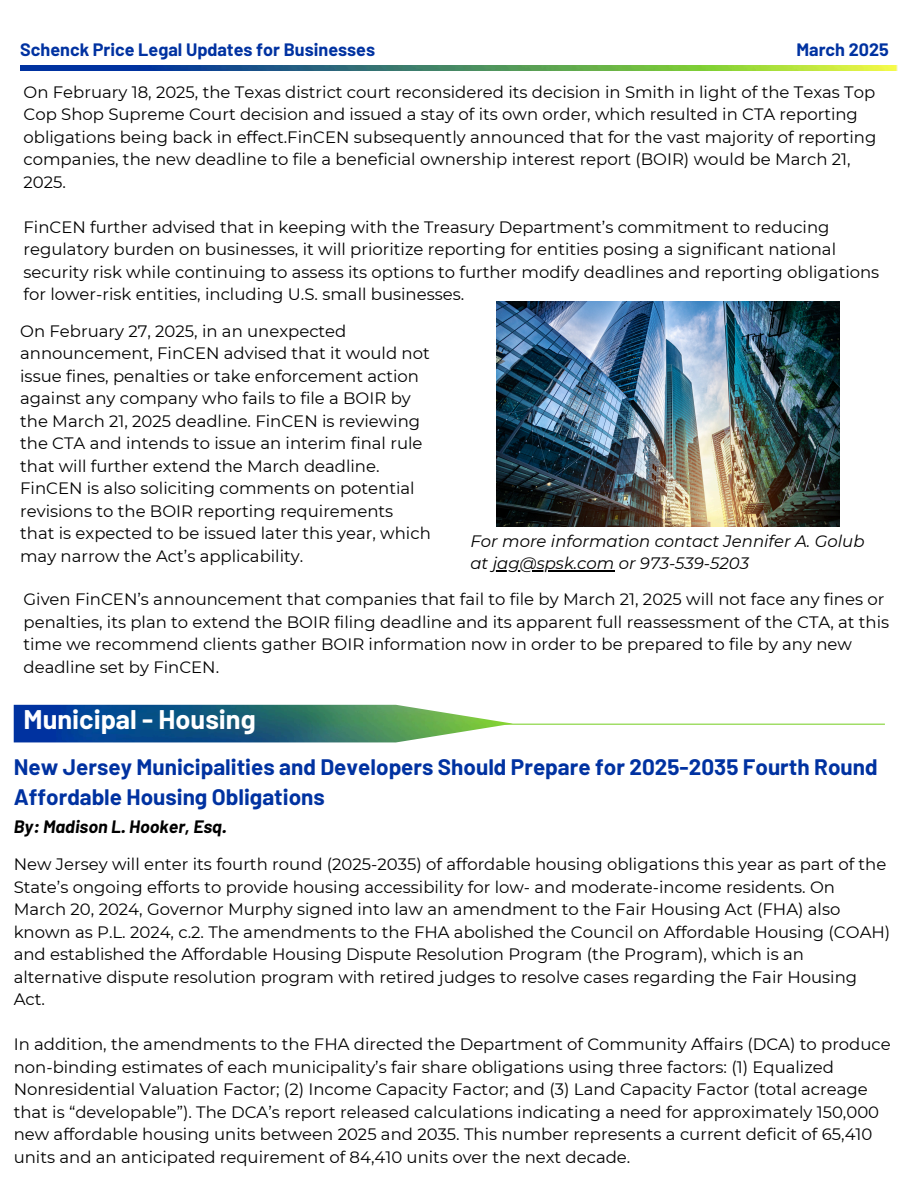
<style>
.page{position:relative;width:918px;height:1188px;background:#fff}
.page>*{position:absolute;margin:0;border:0;box-sizing:border-box;transform-origin:0 0}
.t1{font:700 27px "Barlow";color:#fff}
.t2{font:700 22.5px/30.3px "Barlow";color:#0032a1}
.t3{font:700 18px "Barlow";color:#0032a1}
.t4{font:italic 700 18px "Barlow";color:#000}
.t5{font:16.5px/22.5px "Montserrat";color:#000}
.t6{font:italic 16.5px/22.5px "Montserrat";color:#000}
</style>
<div class="page">
<img style="left:14px;top:705px;width:499px;height:37px">
<img style="left:20px;top:65px;width:878px;height:6px">
<hr style="left:496px;top:724px;width:389px;height:1px;background:#83d336">
<img style="left:496px;top:302px;width:343px;height:225px">
<hr style="left:493px;top:570px;width:121px;height:1px;background:#000">
<h2 class="t3" style="left:20px;top:38px;width:357px">Schenck Price Legal Updates for Businesses</h2>
<h2 class="t3" style="left:796px;top:38px;width:94px">March 2025</h2>
<p class="t5" style="left:24px;top:81px;width:854px">On February 18, 2025, the Texas district court reconsidered its decision in Smith in light of the Texas Top Cop Shop Supreme Court decision and issued a stay of its own order, which resulted in CTA reporting obligations being back in effect.FinCEN subsequently announced that for the vast majority of reporting companies, the new deadline to file a beneficial ownership interest report (BOIR) would be March 21, 2025.</p>
<p class="t5" style="left:24px;top:216px;width:857px">FinCEN further advised that in keeping with the Treasury Department’s commitment to reducing regulatory burden on businesses, it will prioritize reporting for entities posing a significant national security risk while continuing to assess its options to further modify deadlines and reporting obligations for lower-risk entities, including U.S. small businesses.</p>
<p class="t5" style="left:20px;top:319px;width:412px">On February 27, 2025, in an unexpected announcement, FinCEN advised that it would not issue fines, penalties or take enforcement action against any company who fails to file a BOIR by the March 21, 2025 deadline. FinCEN is reviewing the CTA and intends to issue an interim final rule that will further extend the March deadline.<br>FinCEN is also soliciting comments on potential revisions to the BOIR reporting requirements that is expected to be issued later this year, which may narrow the Act’s applicability.</p>
<p class="t6" style="left:470px;top:529px;width:396px">For more information contact Jennifer A. Golub at jag@spsk.com or 973-539-5203</p>
<h3 class="t5" style="left:24px;top:588px;width:867px">Given FinCEN’s announcement that companies that fail to file by March 21, 2025 will not face any fines or penalties, its plan to extend the BOIR filing deadline and its apparent full reassessment of the CTA, at this time we recommend clients gather BOIR information now in order to be prepared to file by any new deadline set by FinCEN.</h3>
<p class="t1" style="left:24px;top:702px;width:234px">Municipal - Housing</p>
<p class="t2" style="left:14px;top:751px;width:865px">New Jersey Municipalities and Developers Should Prepare for 2025-2035 Fourth Round<br>Affordable Housing Obligations</p>
<h1 class="t4" style="left:14px;top:815px;width:215px">By: Madison L. Hooker, Esq.</h1>
<p class="t5" style="left:14px;top:853px;width:878px">New Jersey will enter its fourth round (2025-2035) of affordable housing obligations this year as part of the State’s ongoing efforts to provide housing accessibility for low- and moderate-income residents. On March 20, 2024, Governor Murphy signed into law an amendment to the Fair Housing Act (FHA) also known as P.L. 2024, c.2. The amendments to the FHA abolished the Council on Affordable Housing (COAH) and established the Affordable Housing Dispute Resolution Program (the Program), which is an alternative dispute resolution program with retired judges to resolve cases regarding the Fair Housing Act.</p>
<p class="t5" style="left:14px;top:1033px;width:879px">In addition, the amendments to the FHA directed the Department of Community Affairs (DCA) to produce non-binding estimates of each municipality’s fair share obligations using three factors: (1) Equalized Nonresidential Valuation Factor; (2) Income Capacity Factor; and (3) Land Capacity Factor (total acreage that is “developable”). The DCA’s report released calculations indicating a need for approximately 150,000 new affordable housing units between 2025 and 2035. This number represents a current deficit of 65,410 units and an anticipated requirement of 84,410 units over the next decade.</p>
</div>
